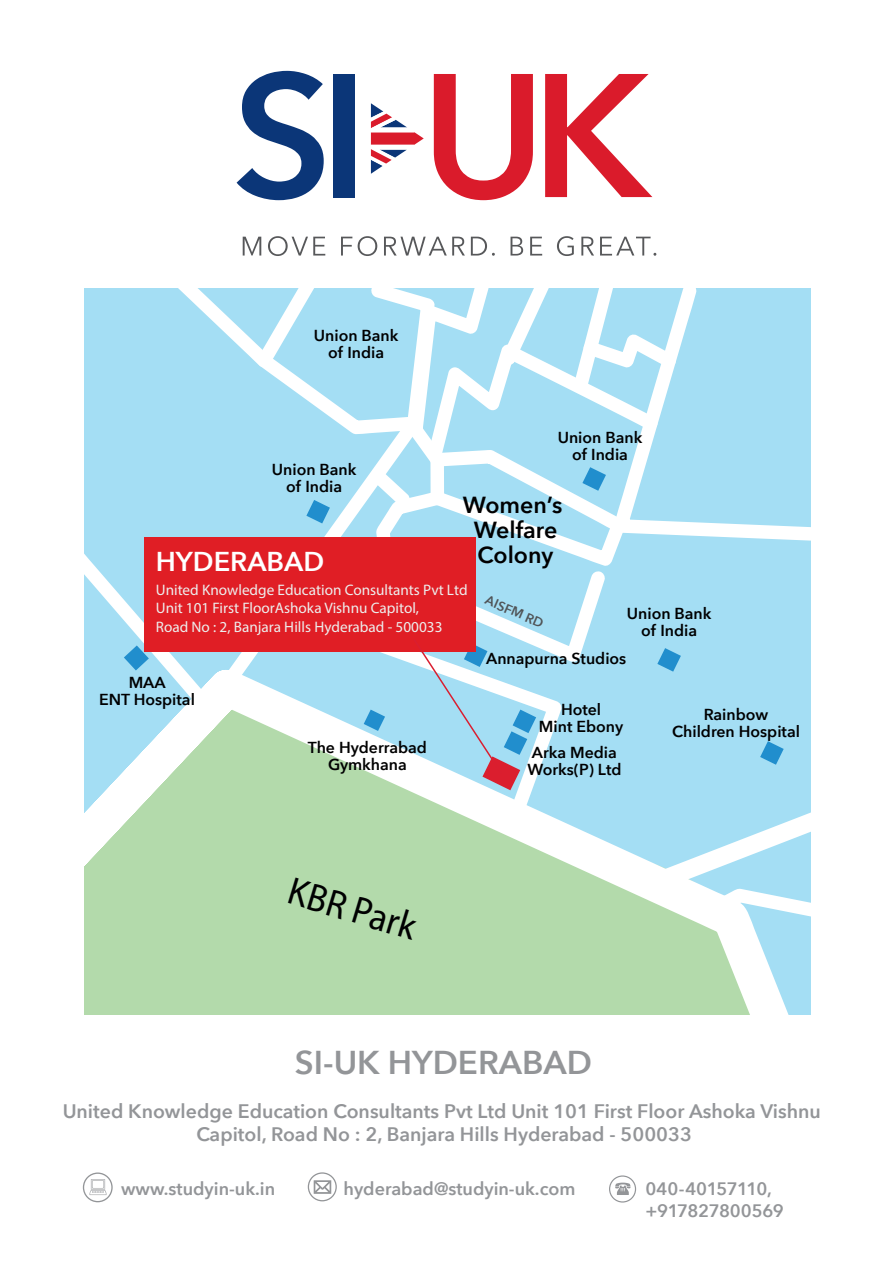
<style>
.page{position:relative;width:893px;height:1263px;background:#fff}
.page>*{position:absolute;margin:0;border:0;box-sizing:border-box;transform-origin:0 0}
.t1{font:39.15px "Myriad Pro";color:#000001;scale:.93 1}
.t2{font:600 33px "Avenir Next";color:#939598}
.t3{font:600 27.15px "Avenir Next";color:#fff}
.t4{font:600 23.25px/24.9px "Avenir Next";color:#000001;text-align:center}
.t5{font:600 19.5px/23.4px "Avenir Next";color:#939598;text-align:center}
.t6{font:600 18px "Avenir Next";color:#939598}
.t7{font:600 18px/21.6px "Avenir Next";letter-spacing:-.025em;color:#939598}
.t8{font:600 15.9px/17px "Avenir Next";color:#000001;text-align:center}
.t9{font:15.15px/18.3px "Myriad Pro";color:#edeeed}
.t10{font:600 13.2px "Avenir Next";color:#505457}
</style>
<div class="page">
<svg style="left:243px;top:237px;width:18px;height:19px"></svg>
<svg style="left:268px;top:236px;width:57px;height:20px"></svg>
<svg style="left:341px;top:237px;width:11px;height:19px"></svg>
<svg style="left:358px;top:236px;width:19px;height:20px"></svg>
<svg style="left:384px;top:237px;width:81px;height:19px"></svg>
<svg style="left:471px;top:237px;width:24px;height:19px"></svg>
<svg style="left:511px;top:237px;width:12px;height:19px"></svg>
<svg style="left:530px;top:237px;width:12px;height:19px"></svg>
<svg style="left:557px;top:236px;width:17px;height:20px"></svg>
<svg style="left:581px;top:237px;width:13px;height:19px"></svg>
<svg style="left:600px;top:237px;width:56px;height:19px"></svg>
<svg style="left:237px;top:71px;width:87px;height:129px"></svg>
<div style="left:333px;top:74px;width:22px;height:123px;background:#0b3678"></div>
<svg style="left:434px;top:74px;width:99px;height:126px"></svg>
<svg style="left:545px;top:74px;width:107px;height:123px"></svg>
<svg style="left:371px;top:103px;width:53px;height:71px"></svg>
<svg style="left:308px;top:1172px;width:29px;height:29px"></svg>
<svg style="left:609px;top:1175px;width:27px;height:27px"></svg>
<svg style="left:83px;top:1172px;width:30px;height:30px"></svg>
<div style="left:85px;top:288px;width:726px;height:726px;background:#a4def4"></div>
<svg style="left:85px;top:708px;width:703px;height:306px;fill:#b3daab"></svg>
<svg style="left:178px;top:288px;width:192px;height:420px"></svg>
<svg style="left:626px;top:288px;width:185px;height:253px"></svg>
<svg style="left:256px;top:288px;width:66px;height:80px"></svg>
<svg style="left:643px;top:782px;width:168px;height:150px"></svg>
<svg style="left:284px;top:651px;width:278px;height:178px"></svg>
<svg style="left:376px;top:507px;width:250px;height:156px"></svg>
<svg style="left:85px;top:536px;width:128px;height:176px"></svg>
<svg style="left:364px;top:710px;width:21px;height:21px"></svg>
<svg style="left:306px;top:500px;width:24px;height:23px"></svg>
<svg style="left:370px;top:288px;width:307px;height:219px"></svg>
<svg style="left:657px;top:648px;width:24px;height:24px"></svg>
<svg style="left:760px;top:741px;width:24px;height:24px"></svg>
<div style="left:145px;top:537px;width:331px;height:114px;background:#e01e25"></div>
<svg style="left:412px;top:638px;width:124px;height:152px"></svg>
<p class="t8" style="left:314px;top:327px;width:86px">Union Bank of India</p>
<p class="t8" style="left:272px;top:460px;width:86px">Union Bank of India</p>
<p class="t8" style="left:558px;top:429px;width:86px">Union Bank of India</p>
<h3 class="t4" style="left:463px;top:492px;width:101px">Women’s<br>Welfare<br>Colony</h3>
<h3 class="t3" style="left:156px;top:538px;width:170px">HYDERABAD</h3>
<p class="t9" style="left:156px;top:580px;width:313px">United Knowledge Education Consultants Pvt Ltd<br>Unit 101 First FloorAshoka Vishnu Capitol,<br>Road No : 2, Banjara Hills Hyderabad - 500033</p>
<p class="t10" style="left:490px;top:589px;width:63px;rotate:23deg">AISFM RD</p>
<p class="t8" style="left:627px;top:605px;width:86px">Union Bank of India</p>
<p class="t8" style="left:99px;top:673px;width:97px">MAA<br>ENT Hospital</p>
<p class="t8" style="left:308px;top:738px;width:121px">The Hyderrabad<br>Gymkhana</p>
<h1 class="t1" style="left:297px;top:866px;width:143px;rotate:17deg">KBR Park</h1>
<p class="t8" style="left:486px;top:650px;width:142px">Annapurna Studios</p>
<p class="t8" style="left:539px;top:700px;width:86px">Hotel<br>Mint Ebony</p>
<p class="t8" style="left:527px;top:743px;width:96px;text-align:left">Arka Media<br>Works(P) Ltd</p>
<h2 class="t2" style="left:295px;top:1034px;width:299px">SI-UK HYDERABAD</h2>
<p class="t8" style="left:672px;top:705px;width:129px">Rainbow<br>Children Hospital</p>
<p class="t5" style="left:63px;top:1099px;width:760px">United Knowledge Education Consultants Pvt Ltd Unit 101 First Floor Ashoka Vishnu<br>Capitol, Road No : 2, Banjara Hills Hyderabad - 500033</p>
<p class="t6" style="left:121px;top:1173px;width:155px">www.studyin-uk.in</p>
<p class="t6" style="left:344px;top:1173px;width:233px">hyderabad@studyin-uk.com</p>
<p class="t7" style="left:646px;top:1177px;width:140px">040-40157110, +917827800569</p>
</div>
